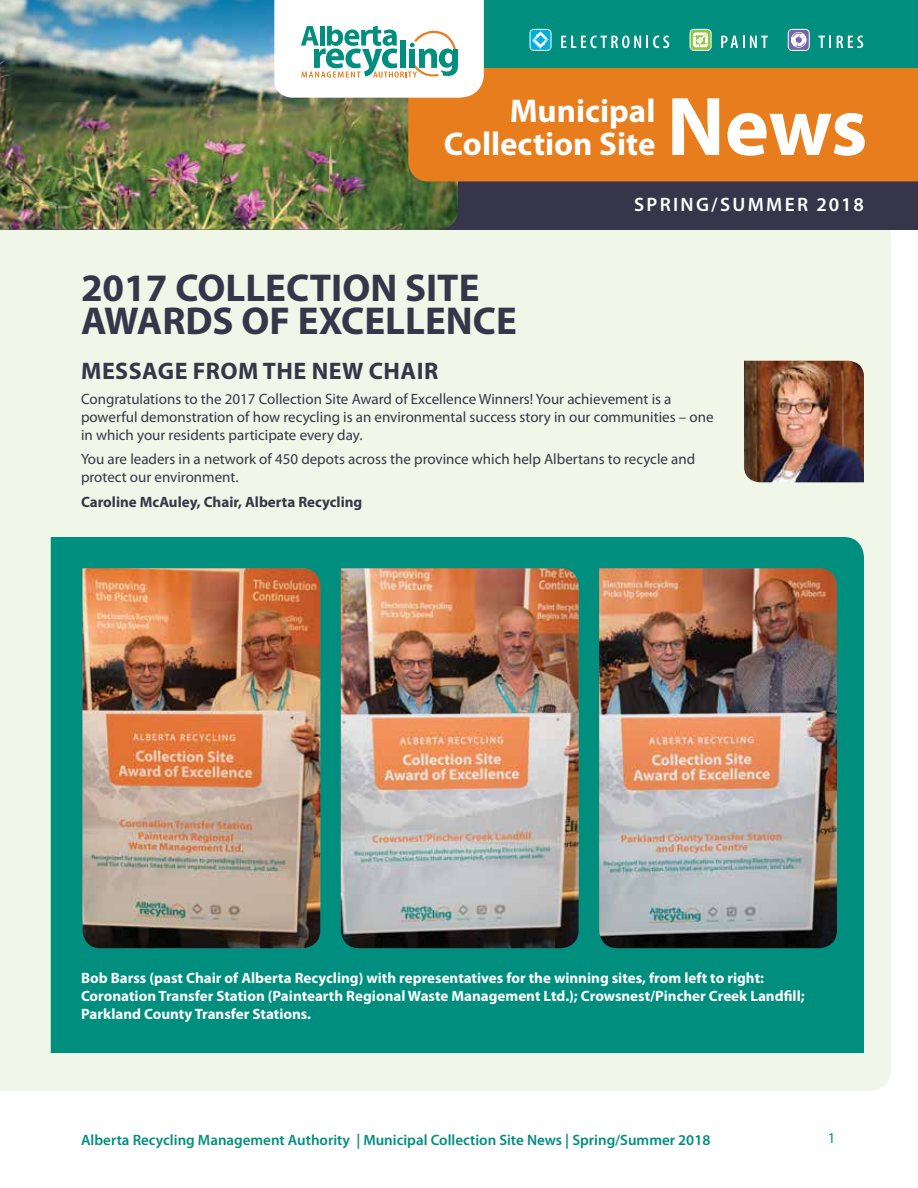
<style>
.page{position:relative;width:918px;height:1188px;background:#fff}
.page>*{position:absolute;margin:0;border:0;box-sizing:border-box;transform-origin:0 0}
.t1{font:700 84px "Myriad Pro";color:#fff}
.t2{font:700 39px/33px "Myriad Pro";color:#373549}
.t3{font:700 33px/33px "Myriad Pro";color:#fff;text-align:right}
.t4{font:700 24px "Myriad Pro";letter-spacing:.02em;color:#373549}
.t5{font:600 19.5px "Myriad Pro";letter-spacing:.12em;color:#fff}
.t6{font:15px/18px "Myriad Pro";color:#373549}
.t7{font:700 15px/18px "Myriad Pro";color:#fff}
.t8{font:600 15px "Myriad Pro";color:#008e7f}
.t9{font:700 15px "Myriad Pro";color:#373549}
.t10{font:15px "Myriad Pro";color:#008e7f}
</style>
<div class="page">
<div style="left:0;top:230px;width:891px;height:861px;background:#f0f7e8"></div>
<div style="left:51px;top:537px;width:813px;height:516px;background:#008e7f"></div>
<img style="left:82px;top:568px;width:238px;height:380px">
<img style="left:341px;top:568px;width:238px;height:380px">
<img style="left:599px;top:568px;width:238px;height:380px">
<div style="left:0;top:0;width:918px;height:230px;background:#373549"></div>
<img style="left:0;top:0;width:458px;height:230px">
<div style="left:408px;top:68px;width:510px;height:113px;background:#e87d1e"></div>
<div style="left:390px;top:0;width:528px;height:68px;background:#008e7f"></div>
<svg style="left:274px;top:0;width:210px;height:98px;background:#d7e9e5"></svg>
<div style="left:530px;top:29px;width:21px;height:21px;background:#00afdb;border-radius:4px"></div>
<div style="left:530px;top:29px;width:22px;height:22px;border:1px solid #fff;border-radius:4px"></div>
<svg style="left:532px;top:31px;width:17px;height:19px"></svg>
<svg style="left:561px;top:36px;width:108px;height:12px"></svg>
<svg style="left:690px;top:29px;width:21px;height:21px"></svg>
<div style="left:690px;top:29px;width:22px;height:22px;border:1px solid #fff;border-radius:4px"></div>
<svg style="left:692px;top:32px;width:17px;height:15px"></svg>
<svg style="left:721px;top:36px;width:47px;height:12px"></svg>
<div style="left:788px;top:29px;width:21px;height:21px;background:#7864a5;border-radius:4px"></div>
<div style="left:788px;top:29px;width:22px;height:22px;border:1px solid #fff;border-radius:4px"></div>
<svg style="left:791px;top:32px;width:16px;height:16px"></svg>
<svg style="left:819px;top:36px;width:12px;height:12px"></svg>
<svg style="left:837px;top:36px;width:26px;height:12px"></svg>
<img style="left:744px;top:361px;width:120px;height:121px">
<h3 class="t3" style="left:444px;top:94px;width:213px">Municipal<br>Collection Site</h3>
<h1 class="t1" style="left:667px;top:80px;width:202px">News</h1>
<h3 class="t5" style="left:634px;top:194px;width:231px">SPRING/SUMMER 2018</h3>
<h2 class="t2" style="left:81px;top:272px;width:437px">2017 COLLECTION SITE<br>AWARDS OF EXCELLENCE</h2>
<h3 class="t4" style="left:81px;top:357px;width:359px">MESSAGE FROM THE NEW CHAIR</h3>
<p class="t6" style="left:81px;top:390px;width:634px">Congratulations to the 2017 Collection Site Award of Excellence Winners! Your achievement is a powerful demonstration of how recycling is an environmental success story in our communities – one in which your residents participate every day.</p>
<p class="t6" style="left:81px;top:451px;width:616px">You are leaders in a network of 450 depots across the province which help Albertans to recycle and protect our environment.</p>
<p class="t9" style="left:81px;top:494px;width:283px">Caroline McAuley, Chair, Alberta Recycling</p>
<p class="t7" style="left:81px;top:969px;width:725px">Bob Barss (past Chair of Alberta Recycling) with representatives for the winning sites, from left to right:<br>Coronation Transfer Station (Paintearth Regional Waste Management Ltd.); Crowsnest/Pincher Creek Landfill;<br>Parkland County Transfer Stations.</p>
<p class="t8" style="left:81px;top:1131px;width:631px">Alberta Recycling Management Authority | Municipal Collection Site News | Spring/Summer 2018</p>
<p class="t10" style="left:828px;top:1130px;width:9px">1</p>
</div>
